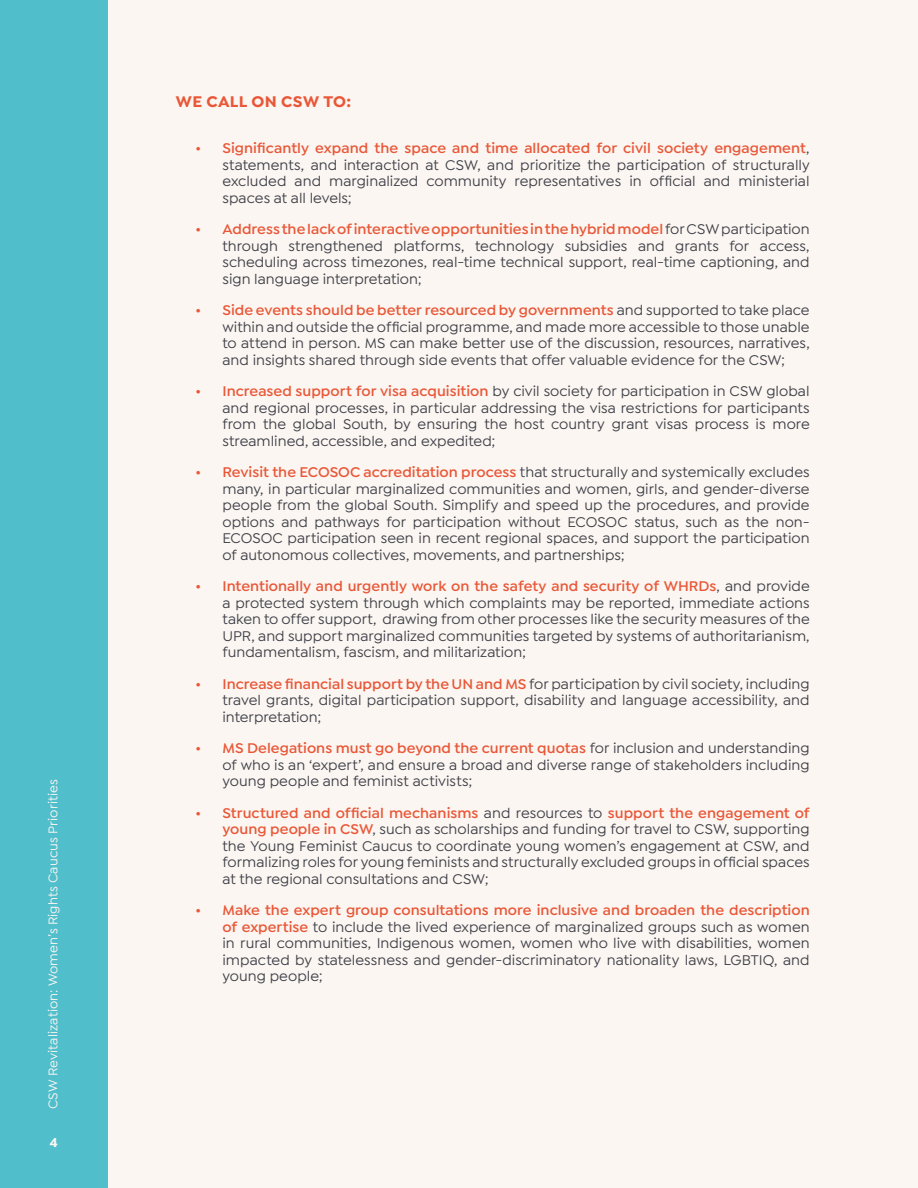
<style>
.page{position:relative;width:918px;height:1188px;background:#fbf6f1}
.page>*{position:absolute;margin:0;border:0;box-sizing:border-box;transform-origin:0 0}
.t1{font:700 16.5px "Isidora Sans";letter-spacing:.02em;color:#e95738}
.t2{font:500 15px/16.5px "Isidora Sans";color:#3f4049;text-align:justify}
.t3{font:500 13.5px "Isidora Sans";letter-spacing:.005em;color:#fbf6f1}
.t4{font:700 13.5px "Isidora Sans Alt";color:#fbf6f1}
.s1{font-weight:600;color:#e95738}
</style>
<div class="page">
<div style="left:0;top:0;width:108px;height:1188px;background:#51becc"></div>
<p class="t3" style="left:45px;top:1109px;width:331px;rotate:-90deg">CSW Revitalization: Women’s Rights Caucus Priorities</p>
<p class="t4" style="left:50px;top:1134px;width:10px">4</p>
<p class="t1" style="left:176px;top:91px;width:177px">WE CALL ON CSW TO:</p>
<p class="t2" style="left:222px;top:140px;width:589px;text-indent:-27px"><span class="s1">• Significantly expand the space and time allocated for civil society engagement</span>, statements, and interaction at CSW, and prioritize the participation of structurally excluded and marginalized community representatives in official and ministerial spaces at all levels;</p>
<p class="t2" style="left:222px;top:221px;width:589px;text-indent:-27px"><span class="s1">• Address the lack of interactive opportunities in the hybrid model</span> for CSW participation through strengthened platforms, technology subsidies and grants for access, scheduling across timezones, real-time technical support, real-time captioning, and sign language interpretation;</p>
<p class="t2" style="left:222px;top:302px;width:589px;text-indent:-27px"><span class="s1">• Side events should be better resourced by governments</span> and supported to take place within and outside the official programme, and made more accessible to those unable to attend in person. MS can make better use of the discussion, resources, narratives, and insights shared through side events that offer valuable evidence for the CSW;</p>
<p class="t2" style="left:222px;top:383px;width:589px;text-indent:-27px"><span class="s1">• Increased support for visa acquisition</span> by civil society for participation in CSW global and regional processes, in particular addressing the visa restrictions for participants from the global South, by ensuring the host country grant visas process is more streamlined, accessible, and expedited;</p>
<p class="t2" style="left:222px;top:464px;width:589px;text-indent:-27px"><span class="s1">• Revisit the ECOSOC accreditation process</span> that structurally and systemically excludes many, in particular marginalized communities and women, girls, and gender-diverse people from the global South. Simplify and speed up the procedures, and provide options and pathways for participation without ECOSOC status, such as the non-ECOSOC participation seen in recent regional spaces, and support the participation of autonomous collectives, movements, and partnerships;</p>
<p class="t2" style="left:222px;top:578px;width:589px;text-indent:-27px"><span class="s1">• Intentionally and urgently work on the safety and security of WHRDs</span>, and provide a protected system through which complaints may be reported, immediate actions taken to offer support, drawing from other processes like the security measures of the UPR, and support marginalized communities targeted by systems of authoritarianism, fundamentalism, fascism, and militarization;</p>
<p class="t2" style="left:222px;top:676px;width:589px;text-indent:-27px"><span class="s1">• Increase financial support by the UN and MS</span> for participation by civil society, including travel grants, digital participation support, disability and language accessibility, and interpretation;</p>
<p class="t2" style="left:222px;top:740px;width:589px;text-indent:-27px"><span class="s1">• MS Delegations must go beyond the current quotas</span> for inclusion and understanding of who is an ‘expert’, and ensure a broad and diverse range of stakeholders including young people and feminist activists;</p>
<p class="t2" style="left:223px;top:805px;width:589px;text-indent:-27px"><span class="s1">• Structured and official mechanisms</span> and resources to <span class="s1">support the engagement of young people in CSW</span>, such as scholarships and funding for travel to CSW, supporting the Young Feminist Caucus to coordinate young women’s engagement at CSW, and formalizing roles for young feminists and structurally excluded groups in official spaces at the regional consultations and CSW;</p>
<p class="t2" style="left:223px;top:902px;width:589px;text-indent:-27px"><span class="s1">• Make the expert group consultations more inclusive and broaden the description of expertise</span> to include the lived experience of marginalized groups such as women in rural communities, Indigenous women, women who live with disabilities, women impacted by statelessness and gender-discriminatory nationality laws, LGBTIQ, and young people;</p>
</div>
